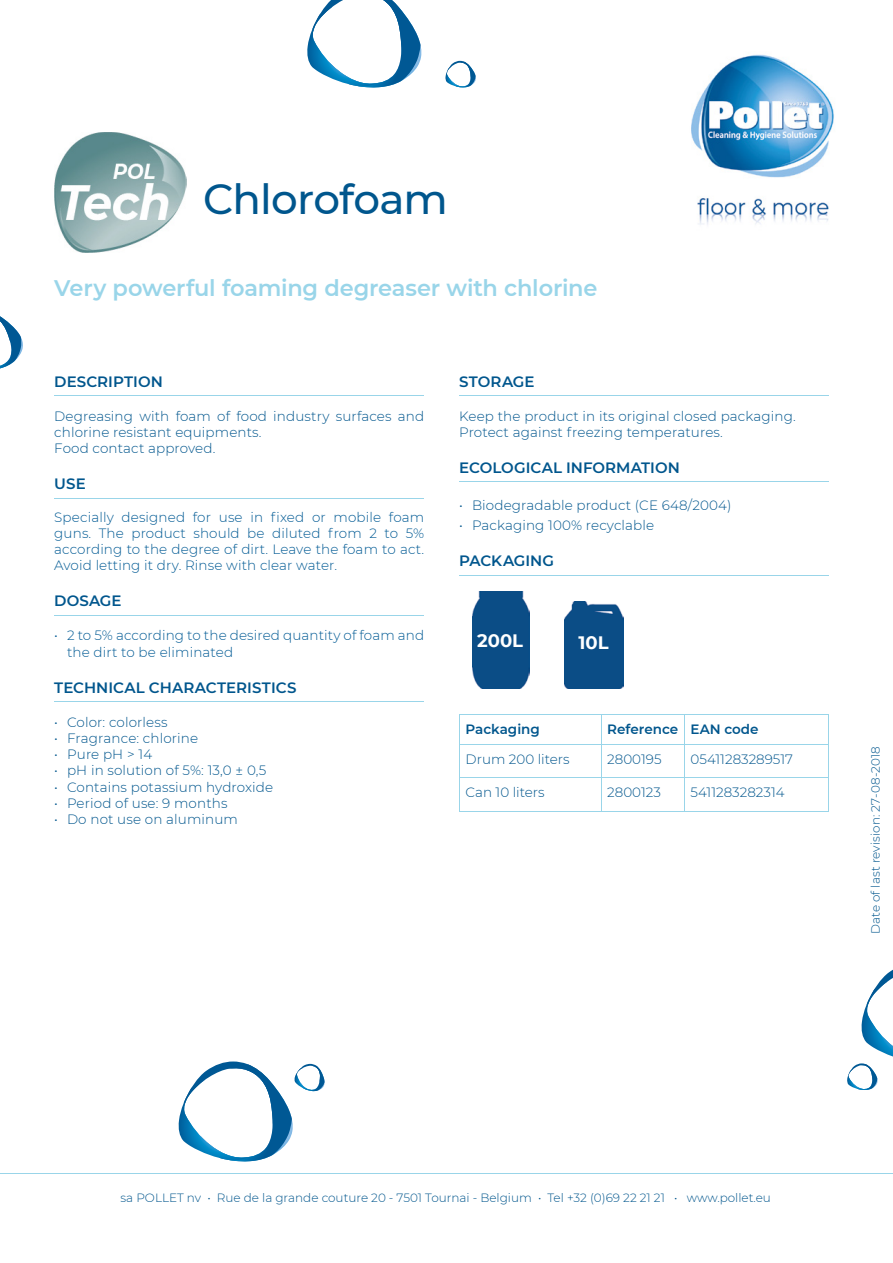
<style>
.page{position:relative;width:893px;height:1263px;background:#fff}
.page>*{position:absolute;margin:0;border:0;box-sizing:border-box;transform-origin:0 0}
.t1{font:500 42px "Montserrat";letter-spacing:-.02em;color:#00568d}
.t2{font:600 22.5px "Montserrat";letter-spacing:-.01em;color:#99d5e9}
.t3{font:700 18px "Montserrat";color:#fff}
.t4{font:600 15px "Montserrat";letter-spacing:.005em;color:#00568d}
.t5{font:300 13.5px/16.2px "Montserrat";letter-spacing:.01em;color:#00568d}
.t6{font:300 13.5px/16.2px "Montserrat";letter-spacing:.01em;color:#005a94;text-align:justify}
.t7{font:600 13.5px "Montserrat";color:#00568d}
.t8{font:300 12px "Montserrat";color:#00568d}
</style>
<div class="page">
<hr style="left:54px;top:395px;width:370px;height:1px;background:#99d5e9">
<hr style="left:54px;top:498px;width:370px;height:1px;background:#99d5e9">
<hr style="left:54px;top:615px;width:370px;height:1px;background:#99d5e9">
<hr style="left:54px;top:701px;width:370px;height:1px;background:#99d5e9">
<hr style="left:459px;top:395px;width:370px;height:1px;background:#99d5e9">
<hr style="left:459px;top:481px;width:370px;height:1px;background:#99d5e9">
<hr style="left:459px;top:575px;width:370px;height:1px;background:#99d5e9">
<img style="left:691px;top:54px;width:143px;height:171px">
<svg style="left:307px;top:0;width:115px;height:88px"></svg>
<svg style="left:178px;top:1061px;width:147px;height:101px"></svg>
<svg style="left:445px;top:61px;width:31px;height:27px"></svg>
<svg style="left:0;top:316px;width:23px;height:52px"></svg>
<hr style="left:0;top:1173px;width:893px;height:1px;background:#99d5e9">
<img style="left:54px;top:132px;width:132px;height:121px">
<svg style="left:861px;top:970px;width:32px;height:86px"></svg>
<svg style="left:847px;top:1063px;width:31px;height:27px"></svg>
<hr style="left:459px;top:714px;width:142px;height:1px;background:#99d5e9">
<svg style="left:459px;top:715px;width:1px;height:29px"></svg>
<hr style="left:601px;top:714px;width:84px;height:1px;background:#99d5e9">
<svg style="left:601px;top:715px;width:1px;height:29px"></svg>
<hr style="left:685px;top:714px;width:144px;height:1px;background:#99d5e9">
<svg style="left:684px;top:715px;width:1px;height:29px"></svg>
<svg style="left:828px;top:715px;width:1px;height:29px"></svg>
<hr style="left:459px;top:744px;width:142px;height:1px;background:#99d5e9">
<hr style="left:601px;top:744px;width:84px;height:1px;background:#99d5e9">
<hr style="left:685px;top:744px;width:144px;height:1px;background:#99d5e9">
<hr style="left:601px;top:745px;width:1px;height:32px;background:#99d5e9">
<hr style="left:684px;top:745px;width:1px;height:32px;background:#99d5e9">
<hr style="left:601px;top:778px;width:1px;height:33px;background:#99d5e9">
<hr style="left:684px;top:778px;width:1px;height:33px;background:#99d5e9">
<hr style="left:459px;top:745px;width:1px;height:32px;background:#99d5e9">
<hr style="left:828px;top:745px;width:1px;height:32px;background:#99d5e9">
<hr style="left:459px;top:777px;width:142px;height:1px;background:#99d5e9">
<hr style="left:459px;top:778px;width:1px;height:33px;background:#99d5e9">
<hr style="left:601px;top:777px;width:84px;height:1px;background:#99d5e9">
<hr style="left:685px;top:777px;width:144px;height:1px;background:#99d5e9">
<hr style="left:828px;top:778px;width:1px;height:33px;background:#99d5e9">
<hr style="left:459px;top:811px;width:142px;height:1px;background:#99d5e9">
<hr style="left:601px;top:811px;width:84px;height:1px;background:#99d5e9">
<hr style="left:685px;top:811px;width:144px;height:1px;background:#99d5e9">
<div style="left:473px;top:591px;width:57px;height:98px;background:#0b4d86"></div>
<div style="left:564px;top:602px;width:59px;height:87px;background:#0b4d86"></div>
<h1 class="t1" style="left:203px;top:169px;width:246px">Chlorofoam</h1>
<h2 class="t2" style="left:54px;top:272px;width:545px">Very powerful foaming degreaser with chlorine</h2>
<p class="t4" style="left:54px;top:371px;width:110px">DESCRIPTION</p>
<p class="t5" style="left:54px;top:407px;width:371px">Degreasing with foam of food industry surfaces and chlorine resistant equipments.<br>Food contact approved.</p>
<p class="t4" style="left:54px;top:473px;width:33px">USE</p>
<p class="t6" style="left:54px;top:508px;width:371px">Specially designed for use in fixed or mobile foam guns. The product should be diluted from 2 to 5% according to the degree of dirt. Leave the foam to act.<br>Avoid letting it dry. Rinse with clear water.</p>
<p class="t4" style="left:54px;top:590px;width:69px">DOSAGE</p>
<p class="t6" style="left:67px;top:627px;width:359px;text-indent:-13px">• 2 to 5% according to the desired quantity of foam and the dirt to be eliminated</p>
<p class="t4" style="left:54px;top:677px;width:244px">TECHNICAL CHARACTERISTICS</p>
<p class="t5" style="left:54px;top:713px;width:115px">• Color: colorless</p>
<p class="t5" style="left:54px;top:730px;width:145px">• Fragrance: chlorine</p>
<p class="t5" style="left:54px;top:746px;width:99px">• Pure pH &gt; 14</p>
<p class="t5" style="left:54px;top:762px;width:213px">• pH in solution of 5%: 13,0 ± 0,5</p>
<p class="t5" style="left:54px;top:778px;width:220px">• Contains potassium hydroxide</p>
<p class="t5" style="left:54px;top:794px;width:175px">• Period of use: 9 months</p>
<p class="t5" style="left:54px;top:811px;width:185px">• Do not use on aluminum</p>
<p class="t4" style="left:459px;top:371px;width:77px">STORAGE</p>
<p class="t5" style="left:459px;top:407px;width:338px">Keep the product in its original closed packaging.<br>Protect against freezing temperatures.</p>
<p class="t4" style="left:459px;top:457px;width:222px">ECOLOGICAL INFORMATION</p>
<p class="t5" style="left:459px;top:496px;width:274px">• Biodegradable product (CE 648/2004)</p>
<p class="t5" style="left:459px;top:517px;width:196px">• Packaging 100% recyclable</p>
<p class="t4" style="left:459px;top:550px;width:96px">PACKAGING</p>
<h3 class="t3" style="left:477px;top:627px;width:47px">200L</h3>
<h3 class="t3" style="left:579px;top:629px;width:32px">10L</h3>
<p class="t7" style="left:466px;top:719px;width:76px">Packaging</p>
<p class="t7" style="left:607px;top:719px;width:153px">Reference EAN code</p>
<p class="t5" style="left:466px;top:750px;width:106px">Drum 200 liters</p>
<p class="t5" style="left:607px;top:750px;width:56px">2800195</p>
<p class="t5" style="left:691px;top:750px;width:104px">05411283289517</p>
<p class="t5" style="left:466px;top:784px;width:81px">Can 10 liters</p>
<p class="t5" style="left:607px;top:784px;width:55px">2800123</p>
<p class="t5" style="left:691px;top:784px;width:96px">5411283282314</p>
<p class="t8" style="left:867px;top:934px;width:189px;rotate:-90deg">Date of last revision: 27-08-2018</p>
<p class="t8" style="left:121px;top:1189px;width:652px">sa POLLET nv • Rue de la grande couture 20 - 7501 Tournai - Belgium • Tel +32 (0)69 22 21 21 • www.pollet.eu</p>
</div>
